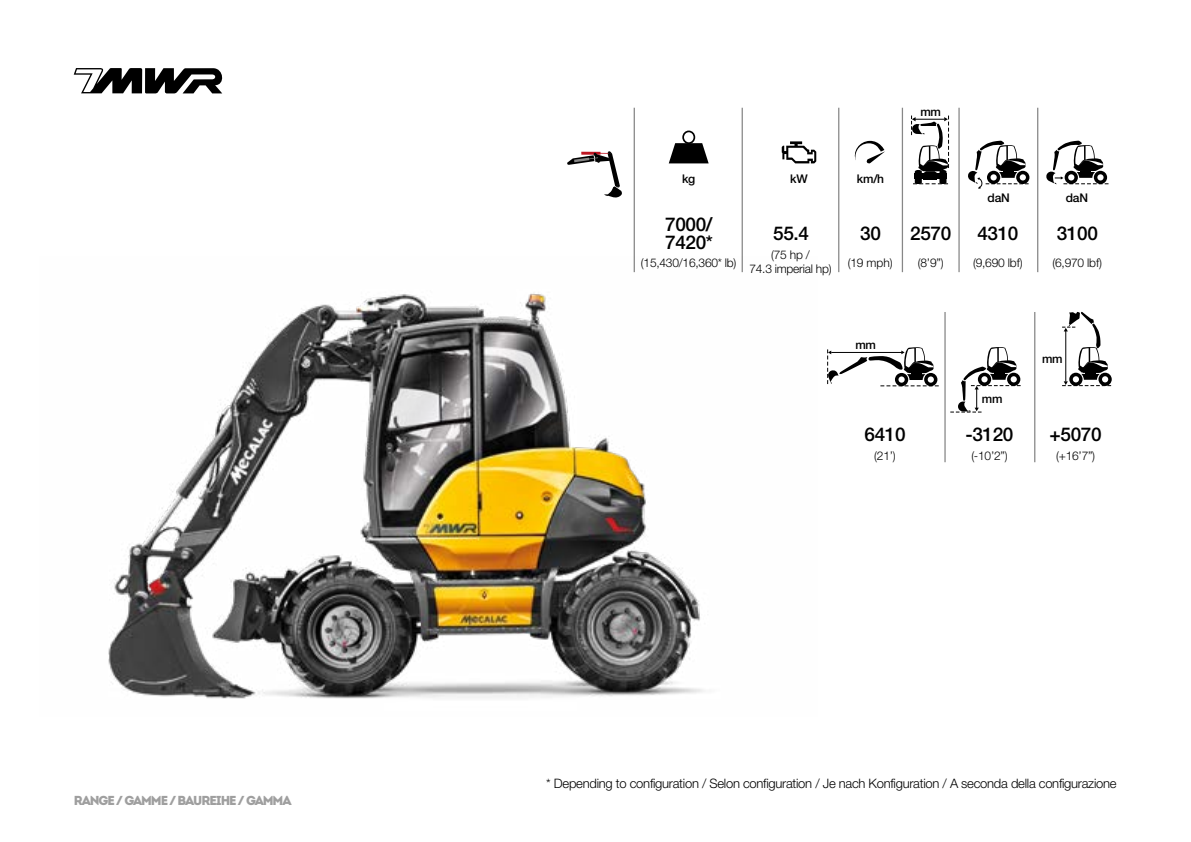
<style>
.page{position:relative;width:1191px;height:842px;background:#fff}
.page>*{position:absolute;margin:0;border:0;box-sizing:border-box;transform-origin:0 0}
.t1{font:500 19px/17.8px "Helvetica Neue LT Pro";letter-spacing:-.02em;color:#000}
.t2{font:300 13px "Helvetica Neue LT Pro";letter-spacing:-.02em;color:#000}
.t3{font:900 13px "Intro";letter-spacing:-.08em;color:#9f9f9f}
.t4{font:300 12px/14px "Helvetica Neue LT Pro";letter-spacing:-.02em;color:#000;text-align:center}
.t5{font:500 12px "Helvetica Neue LT Pro";letter-spacing:-.02em;color:#000}
</style>
<div class="page">
<svg style="left:74px;top:68px;width:149px;height:25px"></svg>
<hr style="left:838px;top:108px;width:1px;height:164px;background:#878787">
<hr style="left:901px;top:108px;width:2px;height:164px;background:#878787">
<hr style="left:1037px;top:108px;width:1px;height:164px;background:#878787">
<hr style="left:958px;top:108px;width:1px;height:164px;background:#878787">
<hr style="left:1034px;top:312px;width:1px;height:150px;background:#878787">
<hr style="left:944px;top:312px;width:1px;height:150px;background:#878787">
<svg style="left:854px;top:141px;width:31px;height:23px"></svg>
<svg style="left:781px;top:141px;width:35px;height:22px"></svg>
<svg style="left:1046px;top:141px;width:62px;height:43px"></svg>
<svg style="left:911px;top:116px;width:38px;height:68px"></svg>
<svg style="left:968px;top:141px;width:61px;height:48px"></svg>
<svg style="left:827px;top:347px;width:111px;height:39px"></svg>
<svg style="left:950px;top:347px;width:70px;height:66px"></svg>
<svg style="left:1062px;top:312px;width:49px;height:74px"></svg>
<hr style="left:741px;top:108px;width:2px;height:164px;background:#878787">
<hr style="left:633px;top:108px;width:2px;height:164px;background:#878787">
<svg style="left:669px;top:143px;width:39px;height:20px"></svg>
<div style="left:682px;top:131px;width:13px;height:13px;border:2px solid #000;border-radius:50%"></div>
<svg style="left:567px;top:151px;width:55px;height:47px"></svg>
<img style="left:108px;top:257px;width:635px;height:442px">
<p class="t3" style="left:74px;top:792px;width:219px">RANGE / GAMME / BAUREIHE / GAMMA</p>
<p class="t5" style="left:920px;top:105px;width:22px">mm</p>
<p class="t5" style="left:682px;top:172px;width:15px">kg</p>
<h1 class="t1" style="left:665px;top:215px;width:49px">7000/<br>7420*</h1>
<p class="t4" style="left:641px;top:256px;width:97px">(15,430/16,360* lb)</p>
<p class="t5" style="left:790px;top:172px;width:19px">kW</p>
<p class="t5" style="left:857px;top:172px;width:29px">km/h</p>
<h1 class="t1" style="left:773px;top:224px;width:37px">55.4</h1>
<h1 class="t1" style="left:910px;top:224px;width:43px">2570</h1>
<h1 class="t1" style="left:860px;top:224px;width:22px">30</h1>
<p class="t4" style="left:749px;top:248px;width:84px">(75 hp /<br>74.3 imperial hp)</p>
<p class="t4" style="left:848px;top:256px;width:46px">(19 mph)</p>
<p class="t4" style="left:918px;top:256px;width:27px">(8’9”)</p>
<p class="t5" style="left:987px;top:190px;width:24px">daN</p>
<p class="t5" style="left:1065px;top:190px;width:24px">daN</p>
<h1 class="t1" style="left:977px;top:224px;width:43px">4310</h1>
<h1 class="t1" style="left:1056px;top:224px;width:43px">3100</h1>
<p class="t4" style="left:973px;top:256px;width:51px">(9,690 lbf)</p>
<p class="t4" style="left:1052px;top:256px;width:51px">(6,970 lbf)</p>
<p class="t5" style="left:855px;top:337px;width:22px">mm</p>
<p class="t5" style="left:982px;top:392px;width:22px">mm</p>
<p class="t5" style="left:1042px;top:352px;width:22px">mm</p>
<h1 class="t1" style="left:864px;top:425px;width:43px">6410</h1>
<h1 class="t1" style="left:965px;top:425px;width:50px">-3120</h1>
<h1 class="t1" style="left:1049px;top:425px;width:54px">+5070</h1>
<p class="t4" style="left:874px;top:448px;width:23px">(21’)</p>
<p class="t4" style="left:971px;top:448px;width:38px">(-10’2”)</p>
<p class="t4" style="left:1056px;top:448px;width:41px">(+16’7”)</p>
<p class="t2" style="left:546px;top:775px;width:572px">* Depending to configuration / Selon configuration / Je nach Konfiguration / A seconda della configurazione</p>
</div>
